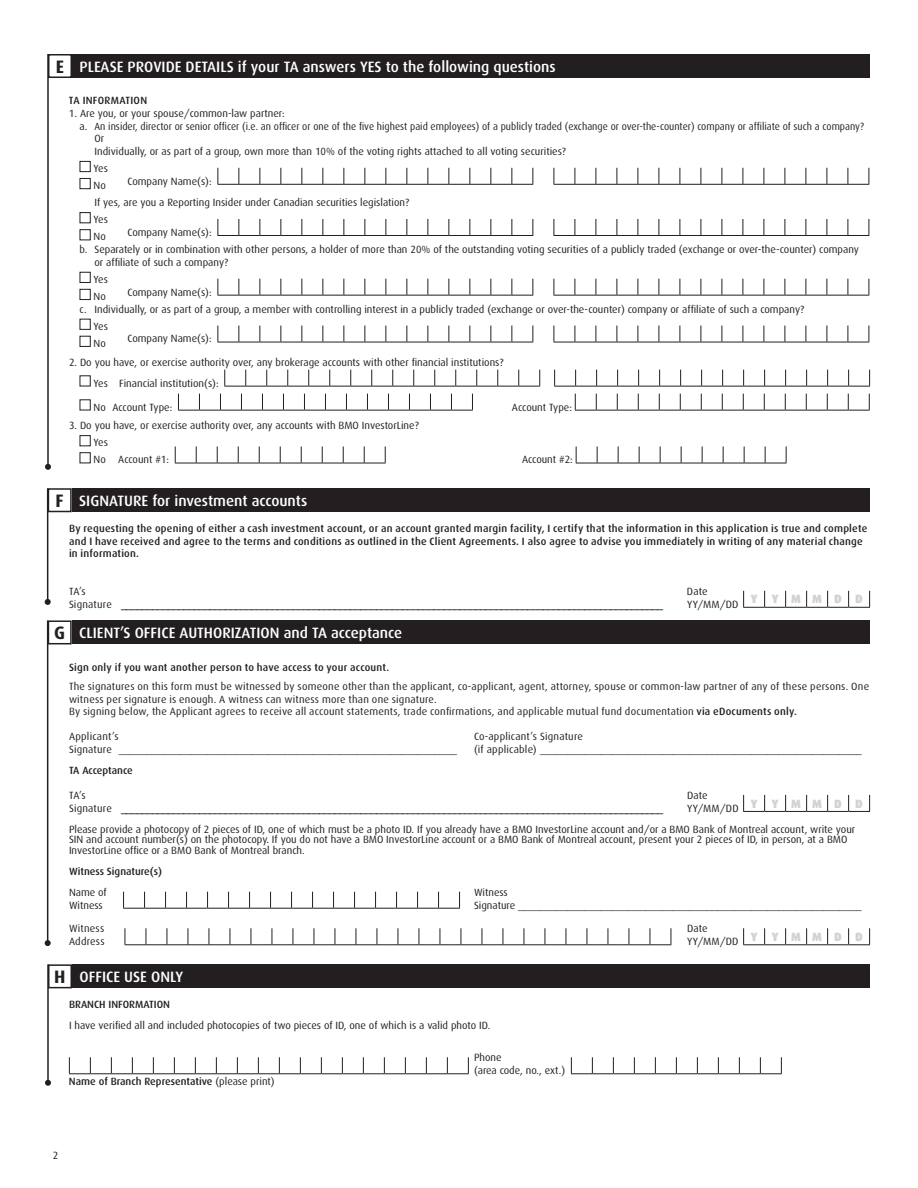
<style>
.page{position:relative;width:918px;height:1188px;background:#fff}
.page>*{position:absolute;margin:0;border:0;box-sizing:border-box;transform-origin:0 0}
.t1{font:700 18px "Dax";color:#231f20}
.t2{font:500 15px "Dax";color:#fff}
.t3{font:10.5px/17.1px "Dax";color:#231f20}
.t4{font:500 10.5px/12.6px "Dax";letter-spacing:.02em;color:#231f20}
.t5{font:10.5px/12.6px "Dax";letter-spacing:.02em;color:#231f20}
.t6{font:500 10.5px "Dax";color:#231f20}
.t7{font:500 10.5px "Dax";letter-spacing:-.005em;color:#231f20}
.s1{font-weight:700;font-size:18px;color:#231f20}
.s2{font-weight:400}
.s3{font-weight:500}
</style>
<div class="page">
<div style="left:80px;top:161px;width:11px;height:11px;border:1px solid #231f20"></div>
<div style="left:80px;top:178px;width:11px;height:11px;border:1px solid #231f20"></div>
<svg style="left:217px;top:168px;width:316px;height:17px"></svg>
<svg style="left:554px;top:168px;width:316px;height:17px"></svg>
<div style="left:80px;top:212px;width:11px;height:11px;border:1px solid #231f20"></div>
<div style="left:80px;top:229px;width:11px;height:11px;border:1px solid #231f20"></div>
<svg style="left:217px;top:219px;width:316px;height:17px"></svg>
<svg style="left:554px;top:219px;width:316px;height:17px"></svg>
<div style="left:80px;top:272px;width:11px;height:11px;border:1px solid #231f20"></div>
<div style="left:80px;top:289px;width:11px;height:11px;border:1px solid #231f20"></div>
<svg style="left:217px;top:279px;width:316px;height:17px"></svg>
<svg style="left:554px;top:279px;width:316px;height:17px"></svg>
<div style="left:80px;top:319px;width:11px;height:11px;border:1px solid #231f20"></div>
<div style="left:80px;top:336px;width:11px;height:11px;border:1px solid #231f20"></div>
<svg style="left:217px;top:326px;width:316px;height:17px"></svg>
<svg style="left:554px;top:326px;width:316px;height:17px"></svg>
<div style="left:80px;top:375px;width:11px;height:12px;border:1px solid #231f20"></div>
<svg style="left:224px;top:370px;width:316px;height:17px"></svg>
<svg style="left:554px;top:370px;width:316px;height:17px"></svg>
<div style="left:80px;top:399px;width:11px;height:12px;border:1px solid #231f20"></div>
<svg style="left:178px;top:394px;width:295px;height:17px"></svg>
<svg style="left:575px;top:394px;width:295px;height:17px"></svg>
<div style="left:80px;top:435px;width:11px;height:11px;border:1px solid #231f20"></div>
<div style="left:80px;top:452px;width:11px;height:11px;border:1px solid #231f20"></div>
<svg style="left:175px;top:447px;width:211px;height:17px"></svg>
<svg style="left:576px;top:447px;width:211px;height:17px"></svg>
<svg style="left:743px;top:591px;width:127px;height:17px"></svg>
<svg style="left:743px;top:795px;width:127px;height:17px"></svg>
<svg style="left:123px;top:892px;width:337px;height:17px"></svg>
<svg style="left:125px;top:928px;width:547px;height:17px"></svg>
<svg style="left:743px;top:928px;width:127px;height:17px"></svg>
<svg style="left:69px;top:1057px;width:400px;height:17px"></svg>
<svg style="left:571px;top:1057px;width:211px;height:17px"></svg>
<hr style="left:47px;top:54px;width:2px;height:413px;background:#231f20">
<svg style="left:45px;top:464px;width:6px;height:6px"></svg>
<hr style="left:47px;top:620px;width:1px;height:323px;background:#231f20">
<svg style="left:45px;top:940px;width:6px;height:6px"></svg>
<hr style="left:47px;top:964px;width:2px;height:119px;background:#231f20">
<svg style="left:45px;top:1080px;width:6px;height:6px"></svg>
<div style="left:72px;top:54px;width:798px;height:24px;background:#231f20"></div>
<div style="left:72px;top:620px;width:798px;height:24px;background:#231f20"></div>
<div style="left:72px;top:964px;width:798px;height:24px;background:#231f20"></div>
<div style="left:48px;top:54px;width:24px;height:24px;border:2px solid #231f20"></div>
<div style="left:48px;top:620px;width:24px;height:24px;border:2px solid #231f20"></div>
<div style="left:48px;top:964px;width:24px;height:24px;border:2px solid #231f20"></div>
<hr style="left:47px;top:488px;width:1px;height:114px;background:#231f20">
<svg style="left:45px;top:599px;width:6px;height:6px"></svg>
<div style="left:72px;top:488px;width:798px;height:24px;background:#231f20"></div>
<div style="left:48px;top:488px;width:24px;height:24px;border:2px solid #231f20"></div>
<h1 class="t1" style="left:56px;top:57px;width:10px">E</h1>
<h2 class="t2" style="left:80px;top:58px;width:478px">PLEASE PROVIDE DETAILS if your TA answers YES to the following questions</h2>
<p class="t4" style="left:69px;top:94px;width:80px">TA INFORMATION</p>
<p class="t3" style="left:69px;top:105px;width:217px">1. Are you, or your spouse/common-law partner:</p>
<p class="t3" style="left:79px;top:117px;width:786px">a. An insider, director or senior officer (i.e. an officer or one of the five highest paid employees) of a publicly traded (exchange or over-the-counter) company or affiliate of such a company?</p>
<p class="t3" style="left:94px;top:130px;width:11px">Or</p>
<p class="t3" style="left:94px;top:143px;width:473px">Individually, or as part of a group, own more than 10% of the voting rights attached to all voting securities?</p>
<p class="t3" style="left:94px;top:160px;width:16px">Yes<br>No</p>
<p class="t3" style="left:94px;top:170px;width:316px;line-height:21.6px;text-indent:33px">Company Name(s):<br>If yes, are you a Reporting Insider under Canadian securities legislation?</p>
<p class="t3" style="left:94px;top:211px;width:16px">Yes<br>No</p>
<p class="t3" style="left:80px;top:224px;width:781px;text-indent:48px">Company Name(s):<br>b. Separately or in combination with other persons, a holder of more than 20% of the outstanding voting securities of a publicly traded (exchange or over-the-counter) company</p>
<p class="t3" style="left:94px;top:254px;width:136px">or affiliate of such a company?<br>Yes<br>No</p>
<p class="t3" style="left:127px;top:283px;width:86px">Company Name(s):</p>
<p class="t3" style="left:80px;top:301px;width:726px">c. Individually, or as part of a group, a member with controlling interest in a publicly traded (exchange or over-the-counter) company or affiliate of such a company?</p>
<p class="t3" style="left:94px;top:318px;width:16px">Yes</p>
<p class="t3" style="left:94px;top:335px;width:14px">No</p>
<p class="t3" style="left:127px;top:330px;width:86px">Company Name(s):</p>
<p class="t3" style="left:94px;top:352px;width:412px;line-height:20.9px;text-indent:-25px">2. Do you have, or exercise authority over, any brokerage accounts with other financial institutions?<br>Yes Financial institution(s):</p>
<p class="t3" style="left:94px;top:398px;width:80px">No Account Type:</p>
<p class="t3" style="left:512px;top:398px;width:62px">Account Type:</p>
<p class="t3" style="left:94px;top:417px;width:327px;text-indent:-25px">3. Do you have, or exercise authority over, any accounts with BMO InvestorLine?<br>Yes<br>No Account #1:</p>
<p class="t3" style="left:522px;top:451px;width:52px">Account #2:</p>
<h2 class="t2" style="left:56px;top:492px;width:253px"><span class="s1">F</span> SIGNATURE for investment accounts</h2>
<p class="t4" style="left:69px;top:522px;width:800px">By requesting the opening of either a cash investment account, or an account granted margin facility, I certify that the information in this application is true and complete and I have received and agree to the terms and conditions as outlined in the Client Agreements. I also agree to advise you immediately in writing of any material change in information.</p>
<p class="t3" style="left:687px;top:583px;width:22px">Date</p>
<p class="t4" style="left:69px;top:598px;width:596px"><span class="s2">Signature</span> ________________________________________________________________________________________________________</p>
<p class="t3" style="left:687px;top:596px;width:177px">YY/MM/DD <sup>Y</sup> <sup>Y</sup> <sup>M</sup> <sup>M</sup> <sup>D</sup> <sup>D</sup></p>
<h1 class="t1" style="left:54px;top:623px;width:12px">G</h1>
<h2 class="t2" style="left:79px;top:625px;width:325px">CLIENT’S OFFICE AUTHORIZATION and TA acceptance</h2>
<p class="t4" style="left:69px;top:661px;width:322px">Sign only if you want another person to have access to your account.</p>
<p class="t5" style="left:69px;top:680px;width:802px">The signatures on this form must be witnessed by someone other than the applicant, co-applicant, agent, attorney, spouse or common-law partner of any of these persons. One witness per signature is enough. A witness can witness more than one signature.<br>By signing below, the Applicant agrees to receive all account statements, trade confirmations, and applicable mutual fund documentation <span class="s3">via eDocuments only.</span></p>
<p class="t5" style="left:69px;top:731px;width:51px">Applicant’s</p>
<p class="t5" style="left:474px;top:731px;width:110px">Co-applicant’s Signature</p>
<p class="t3" style="left:69px;top:741px;width:390px">Signature _____________________________________________________________</p>
<p class="t5" style="left:474px;top:743px;width:389px">(if applicable) __________________________________________________________</p>
<p class="t7" style="left:69px;top:765px;width:65px">TA Acceptance</p>
<p class="t3" style="left:687px;top:787px;width:22px">Date</p>
<p class="t4" style="left:69px;top:802px;width:596px"><span class="s2">Signature</span> ________________________________________________________________________________________________________</p>
<p class="t3" style="left:69px;top:798px;width:795px;line-height:21px;text-indent:618px">YY/MM/DD <sup>Y</sup> <sup>Y</sup> <sup>M</sup> <sup>M</sup> <sup>D</sup> <sup>D<br></sup>Please provide a photocopy of 2 pieces of ID, one of which must be a photo ID. If you already have a BMO InvestorLine account and/or a BMO Bank of Montreal account, write your</p>
<p class="t3" style="left:69px;top:835px;width:780px;line-height:10.5px">SIN and account number(s) on the photocopy. If you do not have a BMO InvestorLine account or a BMO Bank of Montreal account, present your 2 pieces of ID, in person, at a BMO<br>InvestorLine office or a BMO Bank of Montreal branch.</p>
<p class="t6" style="left:69px;top:865px;width:95px">Witness Signature(s)</p>
<p class="t3" style="left:69px;top:884px;width:39px">Name of</p>
<p class="t3" style="left:474px;top:884px;width:35px">Witness</p>
<p class="t3" style="left:69px;top:896px;width:35px">Witness</p>
<p class="t3" style="left:687px;top:893px;width:176px;line-height:23.1px;text-indent:-213px">Signature ______________________________________________________________<br>Date</p>
<p class="t5" style="left:69px;top:935px;width:37px">Address</p>
<p class="t3" style="left:687px;top:933px;width:177px">YY/MM/DD <sup>Y</sup> <sup>Y</sup> <sup>M</sup> <sup>M</sup> <sup>D</sup> <sup>D</sup></p>
<h1 class="t1" style="left:54px;top:967px;width:13px">H</h1>
<h2 class="t2" style="left:80px;top:969px;width:105px">OFFICE USE ONLY</h2>
<p class="t6" style="left:69px;top:999px;width:103px">BRANCH INFORMATION</p>
<p class="t3" style="left:69px;top:1017px;width:423px">I have verified all and included photocopies of two pieces of ID, one of which is a valid photo ID.</p>
<p class="t3" style="left:474px;top:1050px;width:93px;line-height:13.5px">Phone<br>(area code, no., ext.)</p>
<p class="t6" style="left:69px;top:1075px;width:207px">Name of Branch Representative <span class="s2">(please print)</span></p>
<p class="t3" style="left:53px;top:1147px;width:7px">2</p>
</div>
